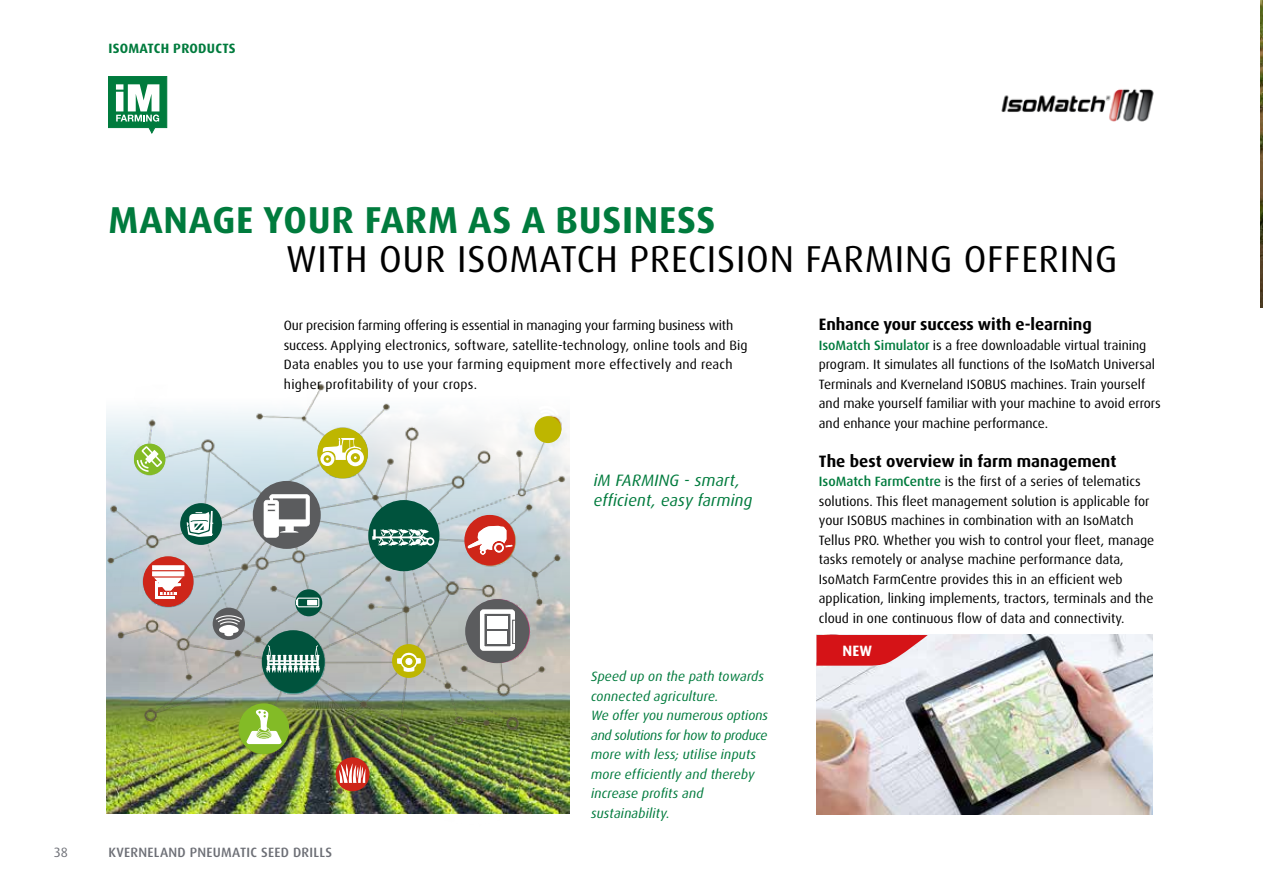
<style>
.page{position:relative;width:1263px;height:893px;background:#fff}
.page>*{position:absolute;margin:0;border:0;box-sizing:border-box;transform-origin:0 0}
.t1{font:37.5px "Dax Pro";letter-spacing:.02em;color:#000}
.t2{font:700 37.5px "Dax Pro";letter-spacing:.02em;color:#007b3d}
.t3{font:700 16.5px "Dax Pro";letter-spacing:-.005em;color:#000}
.t4{font:italic 16.5px/19.5px "Dax Pro";letter-spacing:.01em;color:#007b3d}
.t5{font:700 15px "Dax Pro";color:#fff}
.t6{font:13.5px/19.5px "Dax Pro";color:#000}
.t7{font:italic 13.5px/19.5px "Dax Pro";letter-spacing:.005em;color:#007b3d}
.t8{font:500 13.5px "Dax Pro";letter-spacing:.02em;color:#6d6f76}
.t9{font:700 13.5px "Dax Pro";letter-spacing:.02em;color:#007b3d}
.t10{font:13.5px "Dax Pro";color:#6d6f76}
.s1{font-weight:500;color:#007b3d}
</style>
<div class="page">
<svg style="left:108px;top:77px;width:59px;height:57px"></svg>
<img style="left:1001px;top:89px;width:153px;height:33px">
<img style="left:816px;top:635px;width:336px;height:180px">
<img style="left:1260px;top:0;width:3px;height:307px">
<svg style="left:816px;top:635px;width:112px;height:31px;background:#da4045"></svg>
<svg style="left:566px;top:434px;width:4px;height:380px;background:#b3bca2"></svg>
<img style="left:106px;top:384px;width:460px;height:430px">
<div style="left:253px;top:481px;width:68px;height:68px;background:#5b5c5e;border-radius:50%"></div>
<div style="left:368px;top:500px;width:71px;height:71px;background:#00533d;border-radius:50%"></div>
<div style="left:262px;top:630px;width:62px;height:63px;background:#00533d;border-radius:50%"></div>
<div style="left:239px;top:703px;width:50px;height:51px;background:#83bb26;border-radius:50%"></div>
<div style="left:143px;top:556px;width:51px;height:51px;background:#ce2619;border-radius:50%"></div>
<div style="left:180px;top:503px;width:42px;height:42px;background:#00533d;border-radius:50%"></div>
<div style="left:213px;top:608px;width:32px;height:32px;background:#5b5c5e;border-radius:50%"></div>
<div style="left:336px;top:757px;width:33px;height:34px;background:#ce2619;border-radius:50%"></div>
<div style="left:317px;top:428px;width:51px;height:50px;background:#beb600;border-radius:50%"></div>
<div style="left:134px;top:444px;width:31px;height:31px;background:#83bb26;border-radius:50%"></div>
<div style="left:465px;top:599px;width:64px;height:64px;background:#5b5c5e;border-radius:50%"></div>
<svg style="left:137px;top:446px;width:25px;height:26px"></svg>
<svg style="left:372px;top:529px;width:62px;height:17px"></svg>
<svg style="left:247px;top:709px;width:35px;height:35px"></svg>
<svg style="left:264px;top:494px;width:46px;height:44px"></svg>
<svg style="left:339px;top:763px;width:27px;height:20px"></svg>
<svg style="left:320px;top:438px;width:44px;height:28px"></svg>
<div style="left:534px;top:416px;width:27px;height:27px;background:#beb600;border-radius:50%"></div>
<svg style="left:215px;top:615px;width:28px;height:21px"></svg>
<svg style="left:187px;top:511px;width:26px;height:26px"></svg>
<svg style="left:264px;top:589px;width:259px;height:88px"></svg>
<svg style="left:152px;top:565px;width:32px;height:34px"></svg>
<hr style="left:152px;top:570px;width:32px;height:1px;background:#ce2619">
<hr style="left:152px;top:576px;width:32px;height:2px;background:#ce2619">
<div style="left:464px;top:515px;width:51px;height:50px;background:#ce2619;border-radius:50%"></div>
<svg style="left:467px;top:525px;width:46px;height:42px"></svg>
<p class="t9" style="left:108px;top:40px;width:129px">ISOMATCH PRODUCTS</p>
<h1 class="t2" style="left:109px;top:195px;width:608px">MANAGE YOUR FARM AS A BUSINESS</h1>
<h1 class="t1" style="left:286px;top:234px;width:833px">WITH OUR ISOMATCH PRECISION FARMING OFFERING</h1>
<p class="t6" style="left:284px;top:316px;width:465px">Our precision farming offering is essential in managing your farming business with success. Applying electronics, software, satellite-technology, online tools and Big Data enables you to use your farming equipment more effectively and reach higher profitability of your crops.</p>
<p class="t4" style="left:594px;top:471px;width:160px">iM FARMING - smart, efficient, easy farming</p>
<p class="t10" style="left:54px;top:843px;width:15px">38</p>
<p class="t8" style="left:108px;top:843px;width:225px">KVERNELAND PNEUMATIC SEED DRILLS</p>
<p class="t7" style="left:591px;top:667px;width:179px">Speed up on the path towards connected agriculture.<br>We offer you numerous options and solutions for how to produce more with less; utilise inputs more efficiently and thereby increase profits and sustainability.</p>
<p class="t3" style="left:819px;top:314px;width:274px">Enhance your success with e-learning</p>
<p class="t6" style="left:819px;top:335px;width:343px"><span class="s1">IsoMatch Simulator</span> is a free downloadable virtual training program. It simulates all functions of the IsoMatch Universal Terminals and Kverneland ISOBUS machines. Train yourself and make yourself familiar with your machine to avoid errors and enhance your machine performance.</p>
<p class="t3" style="left:819px;top:450px;width:299px">The best overview in farm management</p>
<p class="t6" style="left:819px;top:472px;width:337px"><span class="s1">IsoMatch FarmCentre</span> is the first of a series of telematics solutions. This fleet management solution is applicable for your ISOBUS machines in combination with an IsoMatch Tellus PRO. Whether you wish to control your fleet, manage tasks remotely or analyse machine performance data, IsoMatch FarmCentre provides this in an efficient web application, linking implements, tractors, terminals and the cloud in one continuous flow of data and connectivity.</p>
<p class="t5" style="left:842px;top:641px;width:31px">NEW</p>
</div>
